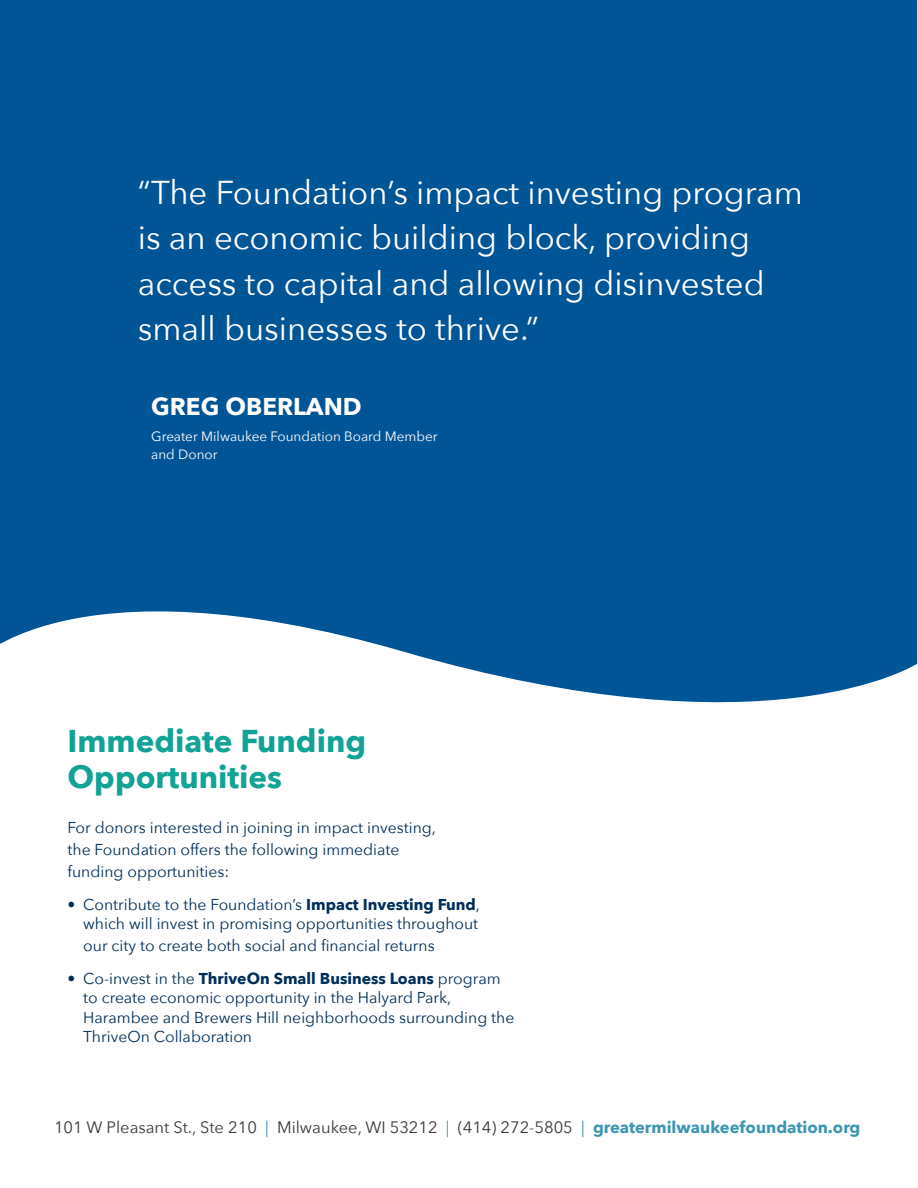
<style>
.page{position:relative;width:918px;height:1188px;background:#fff}
.page>*{position:absolute;margin:0;border:0;box-sizing:border-box;transform-origin:0 0}
.t1{font:33px/45px "Avenir Next";color:#fff}
.t2{font:700 31.5px/36px "Avenir Next";color:#12a296}
.t3{font:700 24.3px "Avenir Next";color:#fff}
.t4{font:16.5px "Avenir Next";color:#3d3935}
.t5{font:15.75px/19.5px "Avenir Next";color:#002e5a}
.t6{font:13.5px/18px "Avenir Next";color:#fff}
.s1{font-weight:700}
.s2{color:#3f96b4}
.s3{font-weight:700;color:#3f96b4}
</style>
<div class="page">
<div style="left:0;top:0;width:918px;height:703px;background:#005596"></div>
<h1 class="t1" style="left:138px;top:169px;width:667px">“The Foundation’s impact investing program is an economic building block, providing access to capital and allowing disinvested small businesses to thrive.”</h1>
<h3 class="t3" style="left:151px;top:385px;width:212px">GREG OBERLAND</h3>
<p class="t6" style="left:151px;top:427px;width:288px">Greater Milwaukee Foundation Board Member and Donor</p>
<h2 class="t2" style="left:68px;top:722px;width:300px">Immediate Funding<br>Opportunities</h2>
<p class="t5" style="left:68px;top:816px;width:370px;line-height:21.8px">For donors interested in joining in impact investing, the Foundation offers the following immediate funding opportunities:</p>
<p class="t5" style="left:68px;top:894px;width:414px;text-align:right">• Contribute to the Foundation’s <span class="s1">Impact Investing Fund</span>, which will invest in promising opportunities throughout</p>
<p class="t5" style="left:83px;top:935px;width:353px">our city to create both social and financial returns</p>
<p class="t5" style="left:83px;top:968px;width:433px;text-indent:-16px">• Co-invest in the <span class="s1">ThriveOn Small Business Loans</span> program to create economic opportunity in the Halyard Park, Harambee and Brewers Hill neighborhoods surrounding the ThriveOn Collaboration</p>
<p class="t4" style="left:54px;top:1113px;width:808px">101 W Pleasant St., Ste 210 <span class="s2">|</span> Milwaukee, WI 53212 <span class="s2">|</span> (414) 272-5805 <span class="s2">|</span> <span class="s3">greatermilwaukeefoundation.org</span></p>
</div>
